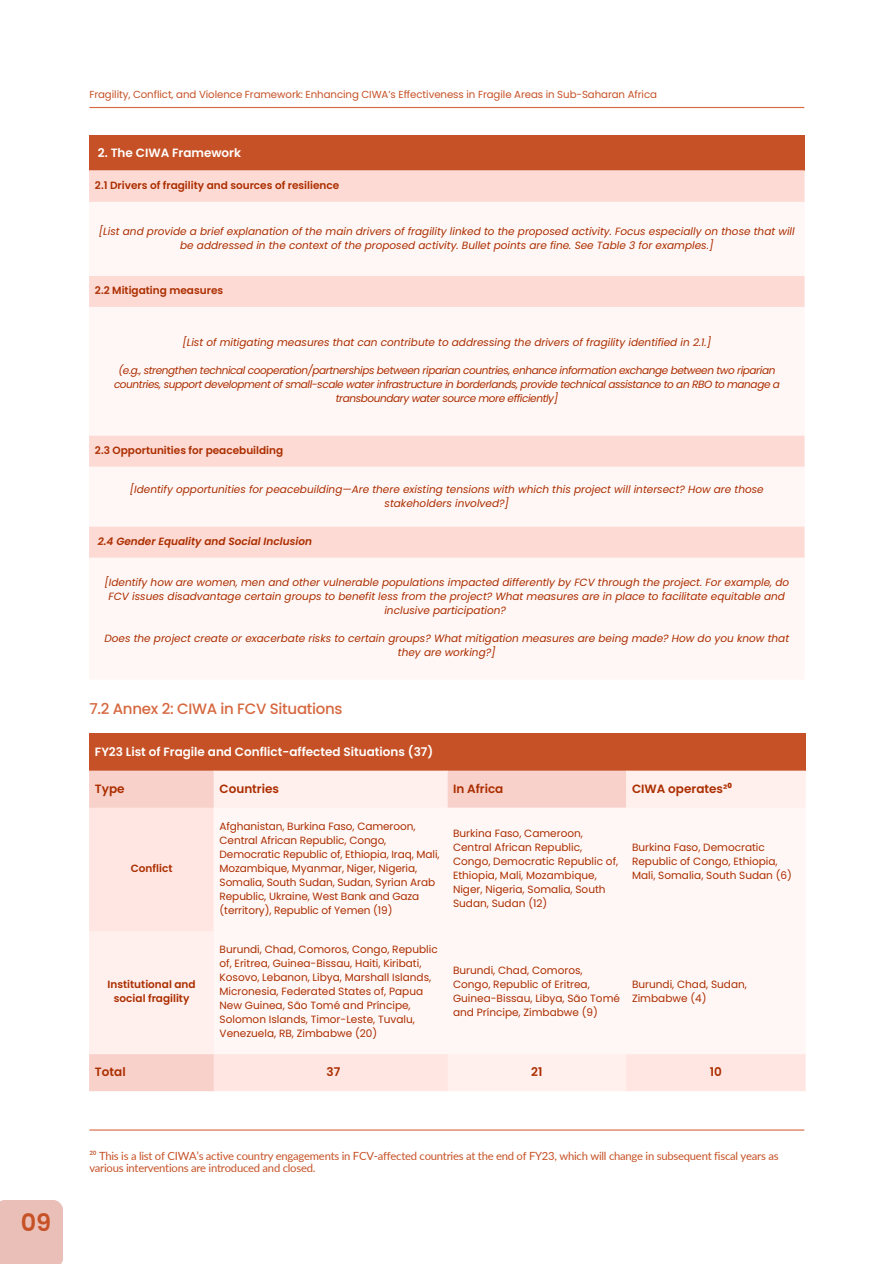
<style>
.page{position:relative;width:894px;height:1264px;background:#fff}
.page>*{position:absolute;margin:0;border:0;box-sizing:border-box;transform-origin:0 0}
.t1{font:600 24px "Poppins";color:#c65126}
.t2{font:500 15px "Poppins";letter-spacing:-.02em;color:#d66840}
.t3{font:600 12px "Poppins";color:#fff}
.t4{font:600 12px "Poppins";color:#ab2e00}
.t5{font:11.25px/12.1px "Lato";letter-spacing:-.02em;color:#c65126}
.t6{font:10.5px/14px "Poppins";color:#ab2e00}
.t7{font:italic 10.5px/14px "Poppins";color:#ab2e00;text-align:center}
.t8{font:italic 10.5px/14px "Poppins";letter-spacing:-.04em;color:#ab2e00;text-align:center}
.t9{font:600 10.5px/14px "Poppins";color:#ab2e00;text-align:center}
.t10{font:italic 600 10.5px "Poppins";color:#ab2e00}
.t11{font:10.2px "Poppins";letter-spacing:-.01em;color:#c65126}
.s1{font-family:"Noto Sans";font-weight:700}
</style>
<div class="page">
<div style="left:89px;top:136px;width:715px;height:35px;background:#c65126"></div>
<div style="left:89px;top:170px;width:715px;height:32px;background:#fddad4"></div>
<svg style="left:89px;top:275px;width:715px;height:283px;fill:#fff7f6"></svg>
<div style="left:89px;top:734px;width:716px;height:37px;background:#c65126"></div>
<svg style="left:89px;top:770px;width:716px;height:37px;background:#fbdfda"></svg>
<svg style="left:89px;top:807px;width:716px;height:284px;background:#fee7e4"></svg>
<div style="left:214px;top:807px;width:591px;height:247px;background:#fff7f6"></div>
<hr style="left:89px;top:1129px;width:715px;height:1px;background:#d66840">
<div style="left:0;top:1200px;width:63px;height:63px;background:#eabfb8"></div>
<hr style="left:89px;top:107px;width:715px;height:1px;background:#d66840">
<p class="t1" style="left:21px;top:1205px;width:32px">09</p>
<p class="t11" style="left:89px;top:87px;width:569px">Fragility, Conflict, and Violence Framework: Enhancing CIWA’s Effectiveness in Fragile Areas in Sub-Saharan Africa</p>
<p class="t3" style="left:98px;top:144px;width:145px">2. The CIWA Framework</p>
<p class="t9" style="left:95px;top:179px;width:246px">2.1 Drivers of fragility and sources of resilience</p>
<p class="t7" style="left:99px;top:224px;width:697px">[List and provide a brief explanation of the main drivers of fragility linked to the proposed activity. Focus especially on those that will be addressed in the context of the proposed activity. Bullet points are fine. See Table 3 for examples.]</p>
<p class="t9" style="left:95px;top:284px;width:130px">2.2 Mitigating measures</p>
<p class="t7" style="left:182px;top:335px;width:530px">[List of mitigating measures that can contribute to addressing the drivers of fragility identified in 2.1.]</p>
<p class="t8" style="left:114px;top:363px;width:667px">(e.g., strengthen technical cooperation/partnerships between riparian countries, enhance information exchange between two riparian countries, support development of small-scale water infrastructure in borderlands, provide technical assistance to an RBO to manage a transboundary water source more efficiently]</p>
<p class="t9" style="left:95px;top:443px;width:190px">2.3 Opportunities for peacebuilding</p>
<p class="t7" style="left:130px;top:482px;width:635px">[Identify opportunities for peacebuilding—Are there existing tensions with which this project will intersect? How are those stakeholders involved?]</p>
<p class="t10" style="left:98px;top:534px;width:216px">2.4 Gender Equality and Social Inclusion</p>
<p class="t7" style="left:104px;top:575px;width:686px">[Identify how are women, men and other vulnerable populations impacted differently by FCV through the project. For example, do<br>FCV issues disadvantage certain groups to benefit less from the project? What measures are in place to facilitate equitable and inclusive participation?</p>
<p class="t7" style="left:104px;top:631px;width:686px">Does the project create or exacerbate risks to certain groups? What mitigation measures are being made? How do you know that they are working?]</p>
<p class="t2" style="left:89px;top:697px;width:255px">7.2 Annex 2: CIWA in FCV Situations</p>
<h1 class="t3" style="left:95px;top:743px;width:340px">FY23 List of Fragile and Conflict-affected Situations (37)</h1>
<p class="t4" style="left:95px;top:780px;width:31px">Type</p>
<p class="t4" style="left:219px;top:780px;width:61px">Countries</p>
<p class="t4" style="left:453px;top:780px;width:52px">In Africa</p>
<p class="t4" style="left:632px;top:780px;width:101px">CIWA operates²<span class="s1">⁰</span></p>
<p class="t9" style="left:131px;top:861px;width:43px">Conflict</p>
<p class="t9" style="left:108px;top:977px;width:89px">Institutional and social fragility</p>
<p class="t6" style="left:219px;top:819px;width:221px">Afghanistan, Burkina Faso, Cameroon, Central African Republic, Congo, Democratic Republic of, Ethiopia, Iraq, Mali, Mozambique, Myanmar, Niger, Nigeria, Somalia, South Sudan, Sudan, Syrian Arab Republic, Ukraine, West Bank and Gaza (territory), Republic of Yemen (19)</p>
<p class="t6" style="left:453px;top:826px;width:167px">Burkina Faso, Cameroon,<br>Central African Republic,<br>Congo, Democratic Republic of,<br>Ethiopia, Mali, Mozambique,<br>Niger, Nigeria, Somalia, South<br>Sudan, Sudan (12)</p>
<p class="t6" style="left:219px;top:942px;width:219px">Burundi, Chad, Comoros, Congo, Republic of, Eritrea, Guinea-Bissau, Haiti, Kiribati, Kosovo, Lebanon, Libya, Marshall Islands, Micronesia, Federated States of, Papua New Guinea, São Tomé and Príncipe, Solomon Islands, Timor-Leste, Tuvalu, Venezuela, RB, Zimbabwe (20)</p>
<p class="t6" style="left:453px;top:963px;width:168px">Burundi, Chad, Comoros,<br>Congo, Republic of Eritrea,<br>Guinea-Bissau, Libya, São Tomé and Príncipe, Zimbabwe (9)</p>
<p class="t6" style="left:632px;top:840px;width:161px">Burkina Faso, Democratic<br>Republic of Congo, Ethiopia,<br>Mali, Somalia, South Sudan (6)</p>
<p class="t6" style="left:632px;top:977px;width:116px">Burundi, Chad, Sudan,<br>Zimbabwe (4)</p>
<p class="t4" style="left:95px;top:1063px;width:32px">Total</p>
<p class="t4" style="left:326px;top:1063px;width:15px">37</p>
<p class="t4" style="left:531px;top:1063px;width:13px">21</p>
<p class="t4" style="left:709px;top:1063px;width:14px">10</p>
<p class="t5" style="left:89px;top:1148px;width:690px">²⁰ This is a list of CIWA’s active country engagements in FCV-affected countries at the end of FY23, which will change in subsequent fiscal years as various interventions are introduced and closed.</p>
</div>
